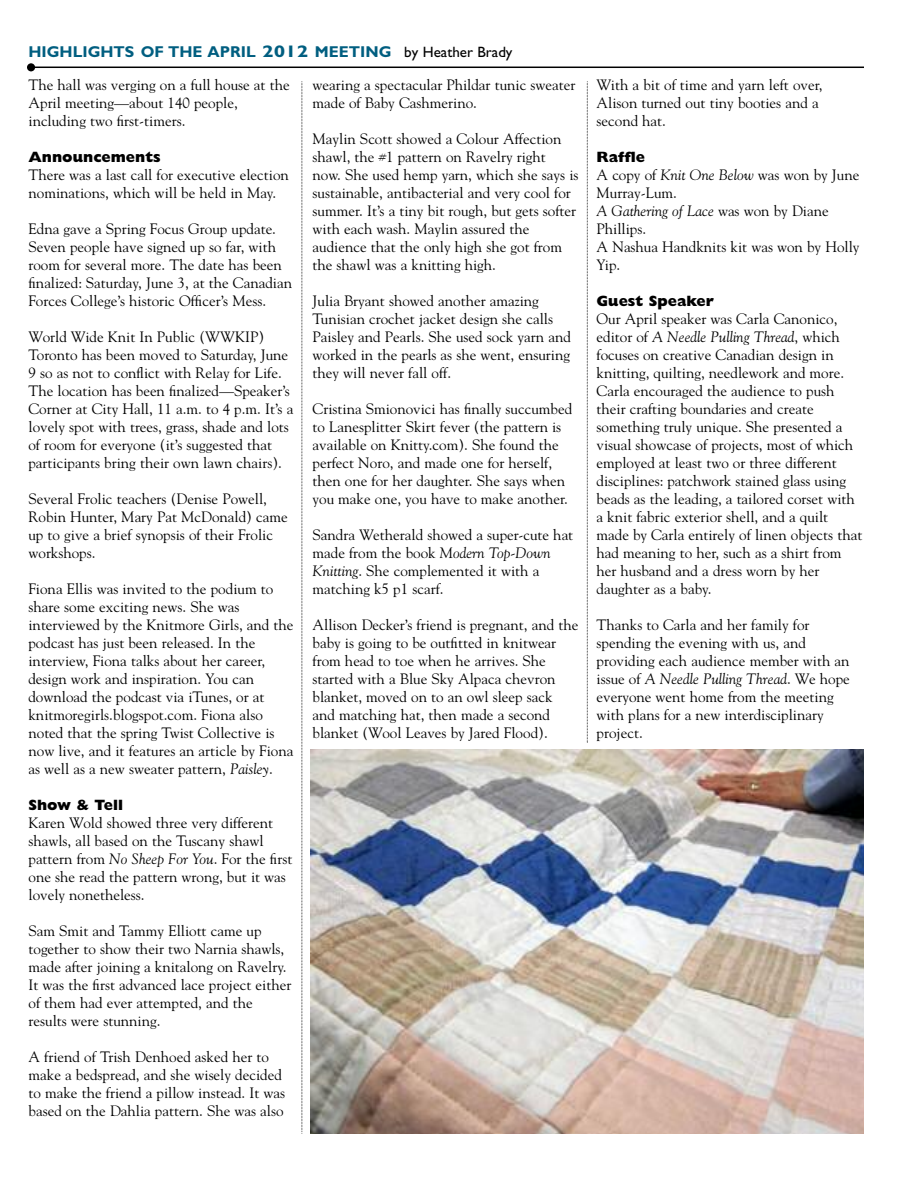
<style>
.page{position:relative;width:918px;height:1188px;background:#fff}
.page>*{position:absolute;margin:0;border:0;box-sizing:border-box;transform-origin:0 0}
.t1{font:700 15.75px "Gill Sans";color:#005e80}
.t2{font:15px/18px "Goudy";color:#000}
.t3{font:800 15px "Gill Sans";color:#000}
.s1{font-size:16.8px}
.s2{font-weight:400;font-size:15px;color:#000}
.s3{font-style:italic}
</style>
<div class="page">
<hr style="left:35px;top:67px;width:829px;height:1px;background:#000">
<div style="left:27px;top:63px;width:8px;height:8px;background:#000;border-radius:50%"></div>
<svg style="left:302px;top:81px;width:1px;height:1053px"></svg>
<svg style="left:587px;top:81px;width:1px;height:662px"></svg>
<img style="left:310px;top:750px;width:554px;height:384px">
<p class="t1" style="left:28px;top:46px;width:486px">HIGHLIGHTS OF THE APRIL <span class="s1">2012</span> MEETING <span class="s2">by Heather Brady</span></p>
<p class="t2" style="left:28px;top:76px;width:263px">The hall was verging on a full house at the<br>April meeting—about 140 people, including two first-timers.</p>
<p class="t3" style="left:28px;top:151px;width:134px">Announcements</p>
<p class="t2" style="left:28px;top:166px;width:262px">There was a last call for executive election nominations, which will be held in May.</p>
<p class="t2" style="left:28px;top:220px;width:265px">Edna gave a Spring Focus Group update.<br>Seven people have signed up so far, with room for several more. The date has been finalized: Saturday, June 3, at the Canadian Forces College’s historic Officer’s Mess.</p>
<p class="t2" style="left:28px;top:328px;width:266px">World Wide Knit In Public (WWKIP)<br>Toronto has been moved to Saturday, June 9 so as not to conflict with Relay for Life.<br>The location has been finalized—Speaker’s Corner at City Hall, 11 a.m. to 4 p.m. It’s a lovely spot with trees, grass, shade and lots of room for everyone (it’s suggested that participants bring their own lawn chairs).</p>
<p class="t2" style="left:28px;top:490px;width:261px">Several Frolic teachers (Denise Powell, Robin Hunter, Mary Pat McDonald) came up to give a brief synopsis of their Frolic workshops.</p>
<p class="t2" style="left:28px;top:580px;width:267px">Fiona Ellis was invited to the podium to share some exciting news. She was interviewed by the Knitmore Girls, and the podcast has just been released. In the interview, Fiona talks about her career, design work and inspiration. You can download the podcast via iTunes, or at knitmoregirls.blogspot.com. Fiona also noted that the spring Twist Collective is now live, and it features an article by Fiona as well as a new sweater pattern, <span class="s3">Paisley</span>.</p>
<p class="t3" style="left:28px;top:799px;width:96px">Show &amp; Tell</p>
<p class="t2" style="left:28px;top:814px;width:265px">Karen Wold showed three very different shawls, all based on the Tuscany shawl pattern from <span class="s3">No Sheep For You</span>. For the first one she read the pattern wrong, but it was lovely nonetheless.</p>
<p class="t2" style="left:29px;top:922px;width:264px">Sam Smit and Tammy Elliott came up together to show their two Narnia shawls, made after joining a knitalong on Ravelry.<br>It was the first advanced lace project either of them had ever attempted, and the results were stunning.</p>
<p class="t2" style="left:29px;top:1048px;width:258px">A friend of Trish Denhoed asked her to make a bedspread, and she wisely decided to make the friend a pillow instead. It was based on the Dahlia pattern. She was also</p>
<p class="t2" style="left:313px;top:76px;width:264px">wearing a spectacular Phildar tunic sweater made of Baby Cashmerino.</p>
<p class="t2" style="left:313px;top:130px;width:267px">Maylin Scott showed a Colour Affection shawl, the #1 pattern on Ravelry right<br>now. She used hemp yarn, which she says is sustainable, antibacterial and very cool for summer. It’s a tiny bit rough, but gets softer with each wash. Maylin assured the audience that the only high she got from the shawl was a knitting high.</p>
<p class="t2" style="left:313px;top:292px;width:260px">Julia Bryant showed another amazing Tunisian crochet jacket design she calls Paisley and Pearls. She used sock yarn and worked in the pearls as she went, ensuring they will never fall off.</p>
<p class="t2" style="left:313px;top:400px;width:261px">Cristina Smionovici has finally succumbed to Lanesplitter Skirt fever (the pattern is available on Knitty.com). She found the perfect Noro, and made one for herself, then one for her daughter. She says when you make one, you have to make another.</p>
<p class="t2" style="left:313px;top:526px;width:262px">Sandra Wetherald showed a super-cute hat made from the book <span class="s3">Modern Top-Down Knitting</span>. She complemented it with a matching k5 p1 scarf.</p>
<p class="t2" style="left:313px;top:616px;width:267px">Allison Decker’s friend is pregnant, and the baby is going to be outfitted in knitwear from head to toe when he arrives. She started with a Blue Sky Alpaca chevron blanket, moved on to an owl sleep sack and matching hat, then made a second blanket (Wool Leaves by Jared Flood).</p>
<p class="t2" style="left:597px;top:76px;width:228px">With a bit of time and yarn left over,<br>Alison turned out tiny booties and a second hat.</p>
<p class="t3" style="left:597px;top:151px;width:50px">Raffle</p>
<p class="t2" style="left:597px;top:166px;width:264px">A copy of <span class="s3">Knit One Below</span> was won by June<br>Murray-Lum.<br><span class="s3">A Gathering of Lace</span> was won by Diane<br>Phillips.<br>A Nashua Handknits kit was won by Holly<br>Yip.</p>
<p class="t3" style="left:597px;top:295px;width:119px">Guest Speaker</p>
<p class="t2" style="left:597px;top:310px;width:267px">Our April speaker was Carla Canonico, editor of <span class="s3">A Needle Pulling Thread</span>, which focuses on creative Canadian design in knitting, quilting, needlework and more.<br>Carla encouraged the audience to push their crafting boundaries and create something truly unique. She presented a visual showcase of projects, most of which employed at least two or three different disciplines: patchwork stained glass using beads as the leading, a tailored corset with a knit fabric exterior shell, and a quilt made by Carla entirely of linen objects that had meaning to her, such as a shirt from her husband and a dress worn by her daughter as a baby.</p>
<p class="t2" style="left:597px;top:616px;width:255px">Thanks to Carla and her family for spending the evening with us, and providing each audience member with an issue of <span class="s3">A Needle Pulling Thread</span>. We hope everyone went home from the meeting with plans for a new interdisciplinary project.</p>
</div>
